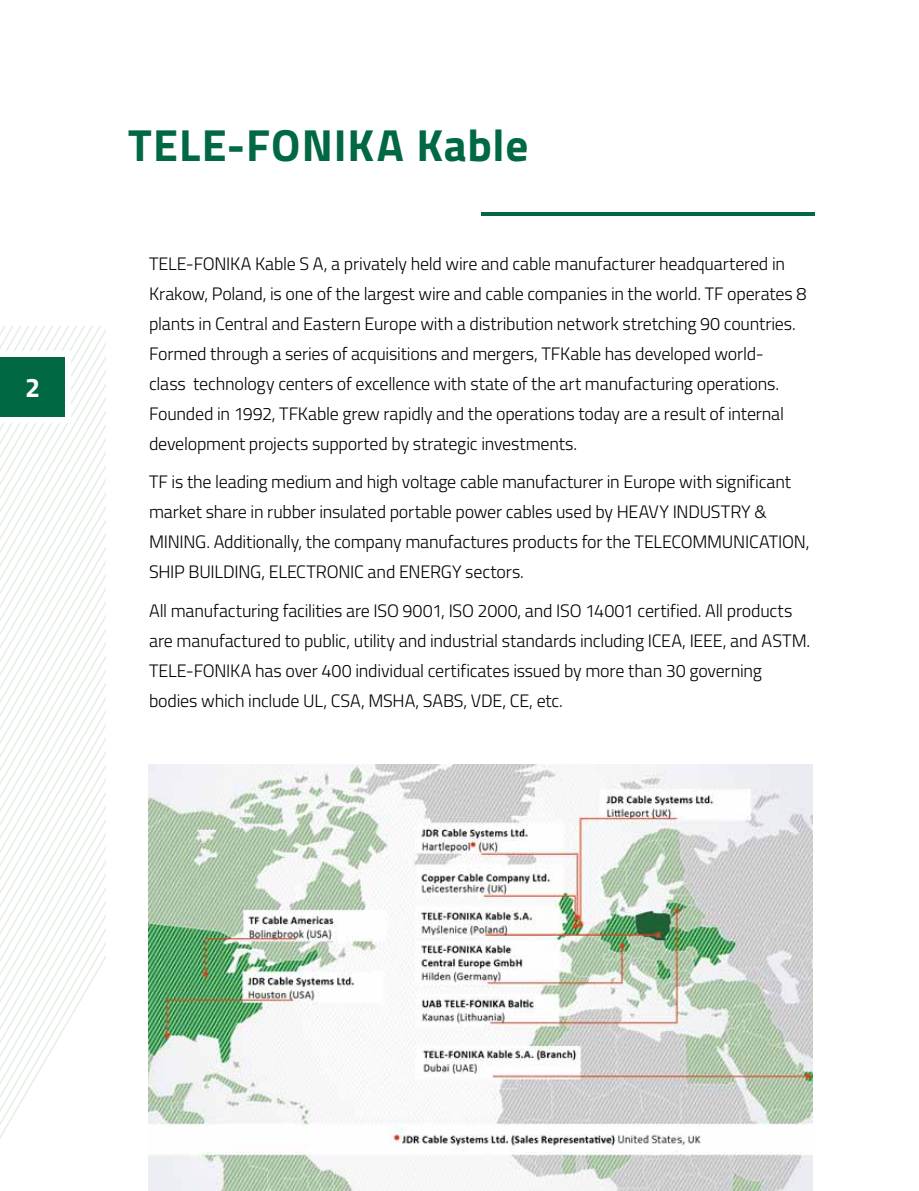
<style>
.page{position:relative;width:919px;height:1191px;background:#fff}
.page>*{position:absolute;margin:0;border:0;box-sizing:border-box;transform-origin:0 0}
.t1{font:700 45px "Titillium";letter-spacing:.025em;color:#006842}
.t2{font:700 27px "Titillium";color:#fff}
.t3{font:300 18px/30px "Titillium";letter-spacing:-.015em;color:#000}
</style>
<div class="page">
<svg style="left:0;top:326px;width:106px;height:813px"></svg>
<div style="left:0;top:351px;width:71px;height:72px;background:#fff"></div>
<div style="left:0;top:357px;width:65px;height:60px;background:#006842"></div>
<hr style="left:481px;top:212px;width:333px;height:3px;background:#006842">
<img style="left:148px;top:765px;width:664px;height:426px">
<h2 class="t2" style="left:25px;top:367px;width:17px">2</h2>
<h1 class="t1" style="left:128px;top:111px;width:402px">TELE-FONIKA KABLE</h1>
<p class="t3" style="left:149px;top:247px;width:659px">TELE-FONIKA Kable S A, a privately held wire and cable manufacturer headquartered in Krakow, Poland, is one of the largest wire and cable companies in the world. TF operates 8 plants in Central and Eastern Europe with a distribution network stretching 90 countries.<br>Formed through a series of acquisitions and mergers, TFKable has developed world-<br>class technology centers of excellence with state of the art manufacturing operations.<br>Founded in 1992, TFKable grew rapidly and the operations today are a result of internal development projects supported by strategic investments.</p>
<p class="t3" style="left:149px;top:466px;width:662px">TF is the leading medium and high voltage cable manufacturer in Europe with significant market share in rubber insulated portable power cables used by HEAVY INDUSTRY &amp; MINING. Additionally, the company manufactures products for the TELECOMMUNICATION, SHIP BUILDING, ELECTRONIC and ENERGY sectors.</p>
<p class="t3" style="left:149px;top:594px;width:662px">All manufacturing facilities are ISO 9001, ISO 2000, and ISO 14001 certified. All products are manufactured to public, utility and industrial standards including ICEA, IEEE, and ASTM.<br>TELE-FONIKA has over 400 individual certificates issued by more than 30 governing bodies which include UL, CSA, MSHA, SABS, VDE, CE, etc.</p>
</div>
